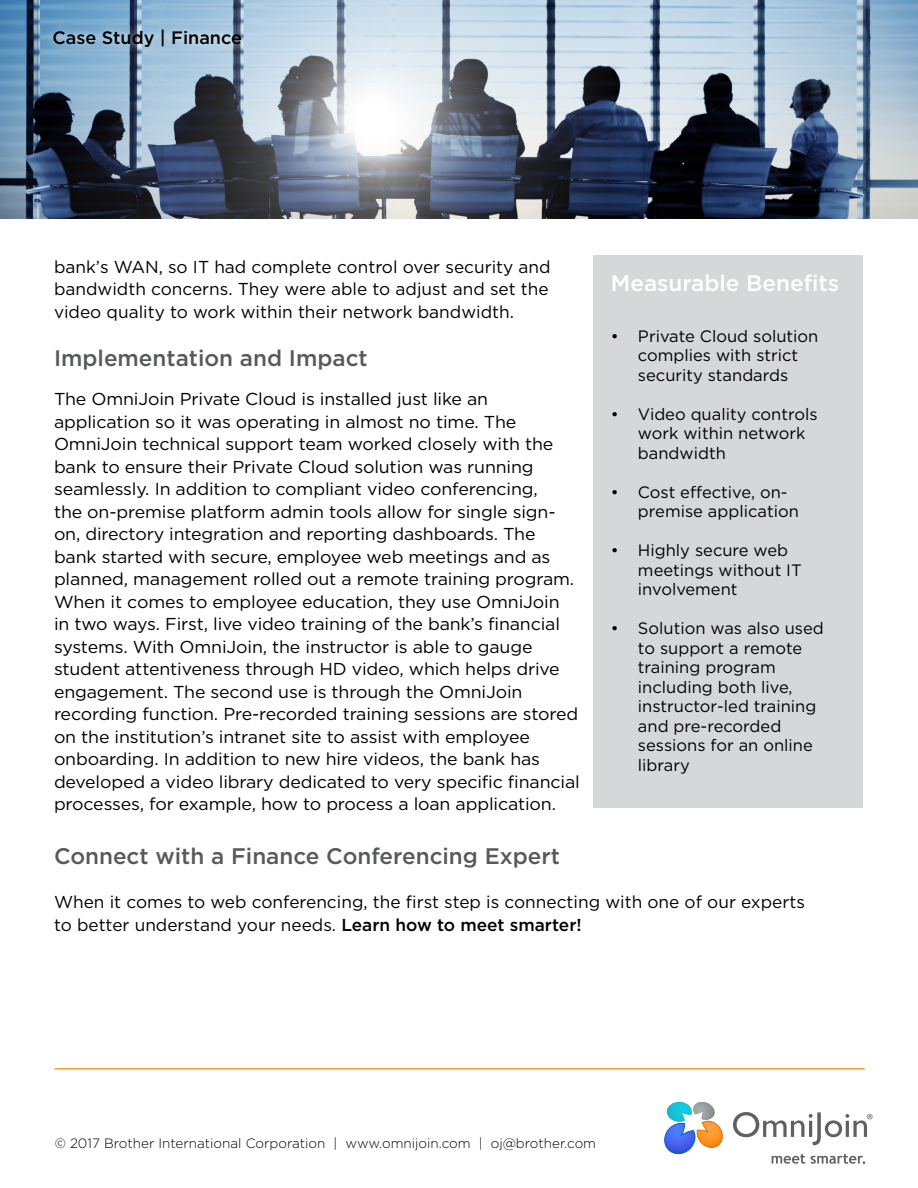
<style>
.page{position:relative;width:918px;height:1188px;background:#fff}
.page>*{position:absolute;margin:0;border:0;box-sizing:border-box;transform-origin:0 0}
.t1{font:500 22.5px "Gotham";color:#58595b}
.t2{font:500 22.5px "Gotham";color:#fff}
.t3{font:500 18px "Gotham";color:#000}
.t4{font:17.25px/22.5px "Gotham";letter-spacing:-.01em;color:#000}
.t5{font:16.5px/19.5px "Gotham";color:#000}
.t6{font:300 13.5px "Gotham";color:#000}
.s1{font-weight:500}
</style>
<div class="page">
<svg style="left:664px;top:1102px;width:59px;height:53px"></svg>
<svg style="left:772px;top:1154px;width:33px;height:10px"></svg>
<svg style="left:811px;top:1154px;width:54px;height:10px"></svg>
<svg style="left:733px;top:1112px;width:140px;height:33px"></svg>
<hr style="left:55px;top:1068px;width:810px;height:2px;background:#f99d2f">
<img style="left:0;top:0;width:918px;height:219px">
<div style="left:44px;top:21px;width:206px;height:35px;background:#fff;opacity:.75"></div>
<div style="left:593px;top:256px;width:270px;height:552px;background:#d6d7d9"></div>
<p class="t3" style="left:53px;top:28px;width:191px">Case Study | Finance</p>
<p class="t4" style="left:54px;top:255px;width:498px;text-align:justify">bank’s WAN, so IT had complete control over security and bandwidth concerns. They were able to adjust and set the video quality to work within their network bandwidth.</p>
<h1 class="t1" style="left:54px;top:346px;width:315px">Implementation and Impact</h1>
<p class="t4" style="left:54px;top:388px;width:527px">The OmniJoin Private Cloud is installed just like an application so it was operating in almost no time. The OmniJoin technical support team worked closely with the bank to ensure their Private Cloud solution was running seamlessly. In addition to compliant video conferencing,<br>the on-premise platform admin tools allow for single sign&shy;on, directory integration and reporting dashboards. The bank started with secure, employee web meetings and as planned, management rolled out a remote training program.<br>When it comes to employee education, they use OmniJoin<br>in two ways. First, live video training of the bank’s financial systems. With OmniJoin, the instructor is able to gauge student attentiveness through HD video, which helps drive engagement. The second use is through the OmniJoin recording function. Pre-recorded training sessions are stored on the institution’s intranet site to assist with employee onboarding. In addition to new hire videos, the bank has developed a video library dedicated to very specific financial processes, for example, how to process a loan application.</p>
<h1 class="t1" style="left:54px;top:844px;width:508px">Connect with a Finance Conferencing Expert</h1>
<p class="t4" style="left:54px;top:891px;width:753px">When it comes to web conferencing, the first step is connecting with one of our experts to better understand your needs. <span class="s1">Learn how to meet smarter!</span></p>
<h1 class="t2" style="left:611px;top:270px;width:230px">Measurable Benefits</h1>
<p class="t5" style="left:611px;top:326px;width:209px;text-align:center">• Private Cloud solution complies with strict security standards</p>
<p class="t5" style="left:638px;top:404px;width:181px;text-indent:-27px">• Video quality controls work within network bandwidth</p>
<p class="t5" style="left:638px;top:482px;width:162px;text-indent:-27px">• Cost effective, on&shy;premise application</p>
<p class="t5" style="left:638px;top:540px;width:165px;text-indent:-27px">• Highly secure web meetings without IT involvement</p>
<p class="t5" style="left:638px;top:618px;width:187px;text-indent:-27px">• Solution was also used to support a remote training program including both live, instructor-led training and pre-recorded sessions for an online library</p>
<p class="t6" style="left:55px;top:1136px;width:543px">© 2017 Brother International Corporation | www.omnijoin.com | oj@brother.com</p>
</div>
